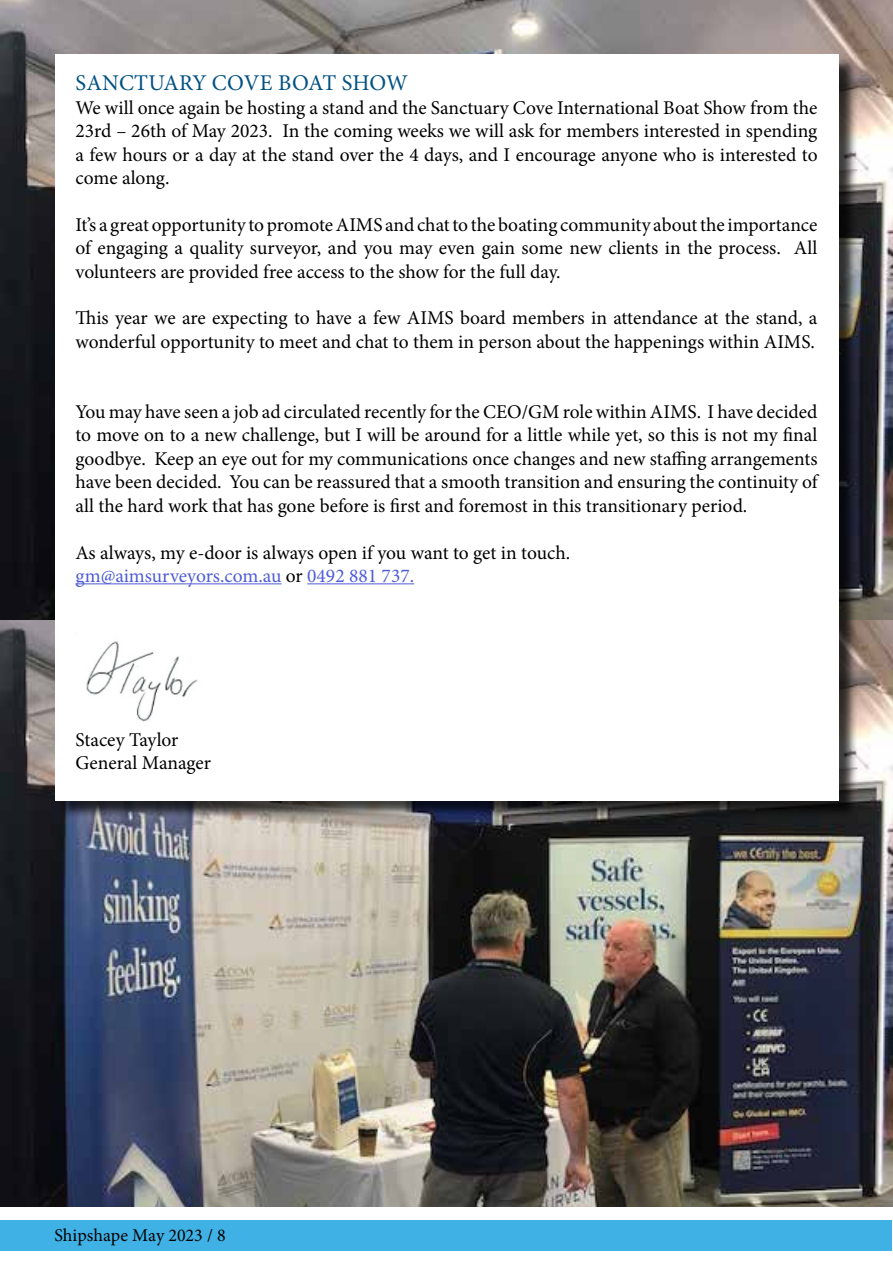
<style>
.page{position:relative;width:893px;height:1263px;background:#fff}
.page>*{position:absolute;margin:0;border:0;box-sizing:border-box;transform-origin:0 0}
.t1{font:22.5px "Minion Pro";letter-spacing:.005em;color:#005183}
.t2{font:19.5px/23.4px "Minion Pro";letter-spacing:-.005em;color:#000;text-align:justify}
.t3{font:18px "Minion Pro";color:#000}
.s1{color:#4f5cd6}
</style>
<div class="page">
<img style="left:0;top:0;width:893px;height:1207px">
<div style="left:58px;top:56px;width:799px;height:763px;background:#000;opacity:.75"></div>
<div style="left:56px;top:54px;width:783px;height:746px;background:#fff"></div>
<div style="left:0;top:1220px;width:892px;height:30px;background:#3fb1e5"></div>
<hr style="left:75px;top:583px;width:206px;height:1px;background:#4f5cd6">
<hr style="left:307px;top:583px;width:107px;height:1px;background:#4f5cd6">
<img style="left:86px;top:641px;width:112px;height:81px">
<p class="t1" style="left:76px;top:68px;width:334px">SANCTUARY COVE BOAT SHOW</p>
<p class="t2" style="left:75px;top:96px;width:744px">We will once again be hosting a stand and the Sanctuary Cove International Boat Show from the 23rd – 26th of May 2023. In the coming weeks we will ask for members interested in spending a few hours or a day at the stand over the 4 days, and I encourage anyone who is interested to come along.</p>
<p class="t2" style="left:75px;top:213px;width:743px">It’s a great opportunity to promote AIMS and chat to the boating community about the importance of engaging a quality surveyor, and you may even gain some new clients in the process. All volunteers are provided free access to the show for the full day.</p>
<p class="t2" style="left:75px;top:307px;width:743px">This year we are expecting to have a few AIMS board members in attendance at the stand, a wonderful opportunity to meet and chat to them in person about the happenings within AIMS.</p>
<p class="t2" style="left:75px;top:400px;width:744px">You may have seen a job ad circulated recently for the CEO/GM role within AIMS. I have decided to move on to a new challenge, but I will be around for a little while yet, so this is not my final goodbye. Keep an eye out for my communications once changes and new staffing arrangements have been decided. You can be reassured that a smooth transition and ensuring the continuity of all the hard work that has gone before is first and foremost in this transitionary period.</p>
<p class="t2" style="left:75px;top:541px;width:496px">As always, my e-door is always open if you want to get in touch. <span class="s1">gm@aimsurveyors.com.au</span> or <span class="s1">0492 881 737.</span></p>
<p class="t2" style="left:75px;top:728px;width:137px">Stacey Taylor<br>General Manager</p>
<p class="t3" style="left:54px;top:1223px;width:173px">Shipshape May 2023 / 8</p>
</div>
